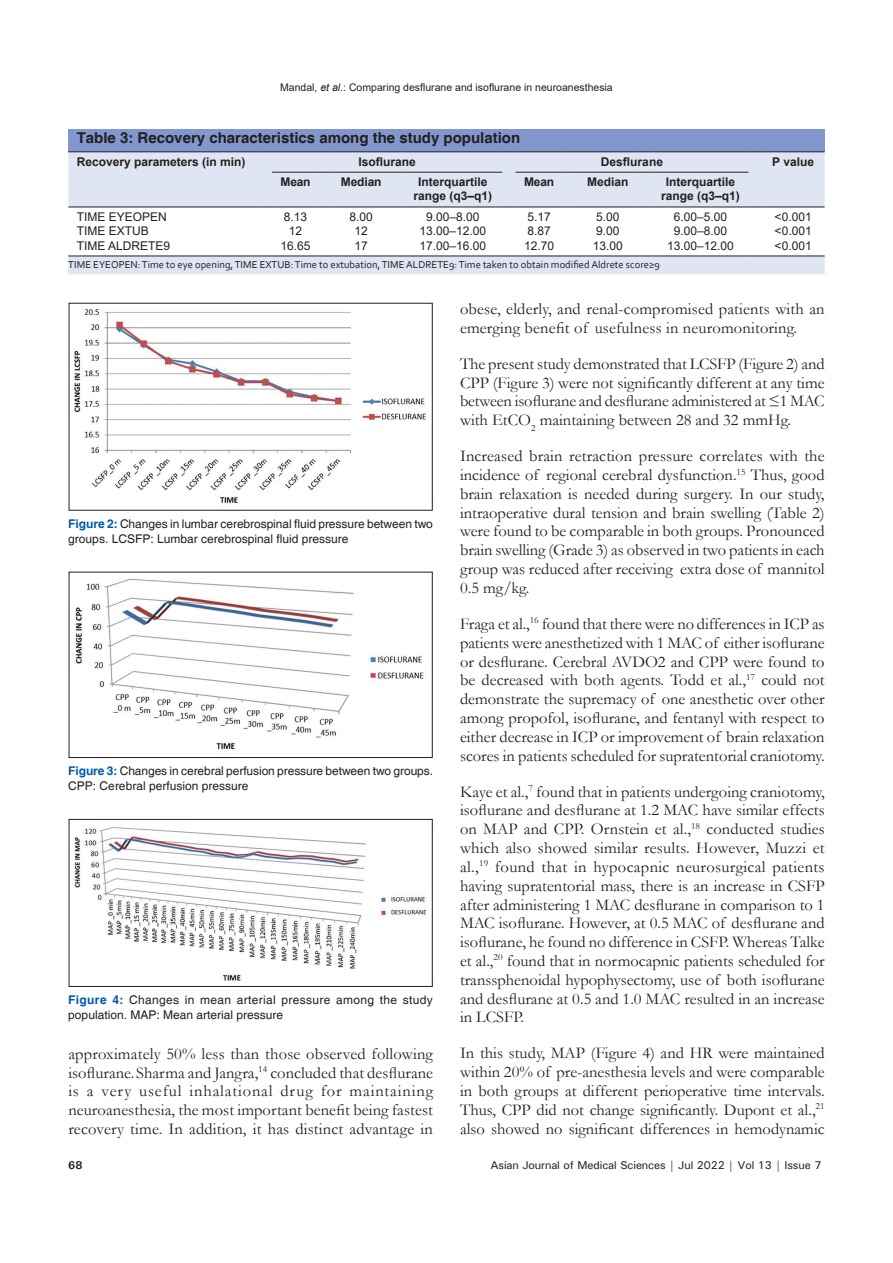
<style>
.page{position:relative;width:893px;height:1263px;background:#fff}
.page>*{position:absolute;margin:0;border:0;box-sizing:border-box;transform-origin:0 0}
.TX{font:16.5px/18.8px "Garamond";color:#231f20;text-align:justify}
.TT{font:700 15px "Helvetica";color:#231f20}
.FGC{font:12px/15px "Helvetica";color:#231f20}
.TCH{font:700 12px/14.4px "Arial";color:#231f20;text-align:center}
.TB{font:12px "Arial";color:#231f20}
.FGC-2{font:12px/15px "Helvetica";letter-spacing:.03em;color:#231f20}
.TBL{font:12px "Arial";color:#231f20}
.t1{font:500 11.25px "Univers";letter-spacing:-.01em;color:#231f20}
.t2{font:700 11.25px "Univers";color:#231f20}
.TFN{font:10.5px "Corbel";color:#231f20}
.t3{font:10.5px "Arial";color:#231f20}
.s1{font-style:italic}
.s2{font-weight:700;color:#015aaa}
</style>
<div class="page">
<div style="left:68px;top:129px;width:757px;height:23px;background:#8197cd"></div>
<svg style="left:68px;top:152px;width:757px;height:122px;fill:#e0e5f3"></svg>
<hr style="left:68px;top:256px;width:191px;height:1px;background:#231f20">
<svg style="left:259px;top:256px;width:13px;height:1px"></svg>
<hr style="left:272px;top:256px;width:47px;height:1px;background:#231f20">
<svg style="left:319px;top:256px;width:13px;height:1px"></svg>
<hr style="left:332px;top:256px;width:58px;height:1px;background:#231f20">
<svg style="left:390px;top:256px;width:13px;height:1px"></svg>
<hr style="left:403px;top:256px;width:99px;height:1px;background:#231f20">
<svg style="left:502px;top:256px;width:14px;height:1px"></svg>
<hr style="left:516px;top:256px;width:47px;height:1px;background:#231f20">
<svg style="left:563px;top:256px;width:13px;height:1px"></svg>
<hr style="left:576px;top:256px;width:63px;height:1px;background:#231f20">
<svg style="left:639px;top:256px;width:14px;height:1px"></svg>
<hr style="left:653px;top:256px;width:95px;height:1px;background:#231f20">
<svg style="left:748px;top:256px;width:14px;height:1px"></svg>
<hr style="left:762px;top:256px;width:63px;height:1px;background:#231f20">
<hr style="left:68px;top:207px;width:191px;height:1px;background:#231f20">
<svg style="left:259px;top:207px;width:13px;height:1px"></svg>
<hr style="left:272px;top:207px;width:47px;height:1px;background:#231f20">
<svg style="left:319px;top:207px;width:13px;height:1px"></svg>
<hr style="left:332px;top:207px;width:58px;height:1px;background:#231f20">
<svg style="left:390px;top:207px;width:13px;height:1px"></svg>
<hr style="left:403px;top:207px;width:99px;height:1px;background:#231f20">
<hr style="left:516px;top:207px;width:47px;height:1px;background:#231f20">
<svg style="left:563px;top:207px;width:13px;height:1px"></svg>
<hr style="left:576px;top:207px;width:63px;height:1px;background:#231f20">
<svg style="left:639px;top:207px;width:14px;height:1px"></svg>
<hr style="left:653px;top:207px;width:95px;height:1px;background:#231f20">
<hr style="left:762px;top:207px;width:63px;height:1px;background:#231f20">
<hr style="left:68px;top:151px;width:191px;height:1px;background:#231f20">
<svg style="left:259px;top:151px;width:13px;height:1px"></svg>
<hr style="left:272px;top:151px;width:47px;height:1px;background:#231f20">
<svg style="left:319px;top:151px;width:13px;height:1px"></svg>
<hr style="left:332px;top:151px;width:58px;height:1px;background:#231f20">
<svg style="left:390px;top:151px;width:13px;height:1px"></svg>
<hr style="left:403px;top:151px;width:99px;height:1px;background:#231f20">
<hr style="left:516px;top:151px;width:47px;height:1px;background:#231f20">
<svg style="left:563px;top:151px;width:13px;height:1px"></svg>
<hr style="left:576px;top:151px;width:63px;height:1px;background:#231f20">
<svg style="left:639px;top:151px;width:14px;height:1px"></svg>
<hr style="left:653px;top:151px;width:95px;height:1px;background:#231f20">
<hr style="left:762px;top:151px;width:63px;height:1px;background:#231f20">
<svg style="left:502px;top:151px;width:14px;height:1px"></svg>
<svg style="left:502px;top:207px;width:14px;height:1px"></svg>
<hr style="left:272px;top:172px;width:47px;height:1px;background:#231f20">
<svg style="left:319px;top:172px;width:13px;height:1px"></svg>
<hr style="left:332px;top:172px;width:58px;height:1px;background:#231f20">
<svg style="left:390px;top:172px;width:13px;height:1px"></svg>
<hr style="left:403px;top:172px;width:99px;height:1px;background:#231f20">
<hr style="left:516px;top:172px;width:47px;height:1px;background:#231f20">
<svg style="left:563px;top:172px;width:13px;height:1px"></svg>
<hr style="left:576px;top:172px;width:63px;height:1px;background:#231f20">
<svg style="left:639px;top:172px;width:14px;height:1px"></svg>
<hr style="left:653px;top:172px;width:95px;height:1px;background:#231f20">
<svg style="left:748px;top:151px;width:14px;height:1px"></svg>
<svg style="left:748px;top:207px;width:14px;height:1px"></svg>
<img style="left:74px;top:309px;width:352px;height:195px">
<div style="left:69px;top:303px;width:363px;height:207px;border:1px solid #231f20"></div>
<img style="left:74px;top:827px;width:353px;height:154px">
<div style="left:69px;top:819px;width:363px;height:168px;border:1px solid #231f20"></div>
<img style="left:75px;top:578px;width:349px;height:172px">
<div style="left:69px;top:572px;width:363px;height:186px;border:1px solid #231f20"></div>
<p class="t3" style="left:280px;top:80px;width:334px">Mandal, <span class="s1">et al</span>.: Comparing desflurane and isoflurane in neuroanesthesia</p>
<p class="TT" style="left:77px;top:129px;width:445px">Table 3: Recovery characteristics among the study population</p>
<p class="TCH" style="left:77px;top:154px;width:170px">Recovery parameters (in min)</p>
<p class="TCH" style="left:358px;top:154px;width:59px">Isoflurane</p>
<p class="TCH" style="left:601px;top:154px;width:64px">Desflurane</p>
<p class="TCH" style="left:772px;top:154px;width:43px">P value</p>
<p class="TCH" style="left:281px;top:175px;width:32px">Mean</p>
<p class="TCH" style="left:341px;top:175px;width:42px">Median</p>
<p class="TCH" style="left:413px;top:175px;width:80px">Interquartile range (q3–q1)</p>
<p class="TCH" style="left:524px;top:175px;width:32px">Mean</p>
<p class="TCH" style="left:587px;top:175px;width:43px">Median</p>
<p class="TCH" style="left:661px;top:175px;width:80px">Interquartile range (q3–q1)</p>
<p class="TB" style="left:77px;top:208px;width:92px">TIME EYEOPEN</p>
<p class="TB" style="left:284px;top:208px;width:25px">8.13</p>
<p class="TB" style="left:349px;top:208px;width:25px">8.00</p>
<p class="TB" style="left:426px;top:208px;width:55px">9.00–8.00</p>
<p class="TB" style="left:527px;top:208px;width:25px">5.17</p>
<p class="TB" style="left:596px;top:208px;width:25px">5.00</p>
<p class="TB" style="left:674px;top:208px;width:55px">6.00–5.00</p>
<p class="TB" style="left:775px;top:208px;width:39px">&lt;0.001</p>
<p class="TB" style="left:77px;top:223px;width:74px">TIME EXTUB</p>
<p class="TB" style="left:289px;top:223px;width:15px">12</p>
<p class="TB" style="left:354px;top:223px;width:15px">12</p>
<p class="TB" style="left:419px;top:223px;width:68px">13.00–12.00</p>
<p class="TB" style="left:527px;top:223px;width:25px">8.87</p>
<p class="TB" style="left:596px;top:223px;width:25px">9.00</p>
<p class="TB" style="left:674px;top:223px;width:55px">9.00–8.00</p>
<p class="TB" style="left:775px;top:223px;width:39px">&lt;0.001</p>
<p class="TBL" style="left:77px;top:237px;width:95px">TIME ALDRETE9</p>
<p class="TBL" style="left:281px;top:237px;width:32px">16.65</p>
<p class="TBL" style="left:354px;top:237px;width:15px">17</p>
<p class="TBL" style="left:419px;top:237px;width:68px">17.00–16.00</p>
<p class="TBL" style="left:524px;top:237px;width:32px">12.70</p>
<p class="TBL" style="left:593px;top:237px;width:32px">13.00</p>
<p class="TBL" style="left:667px;top:237px;width:68px">13.00–12.00</p>
<p class="TBL" style="left:775px;top:237px;width:39px">&lt;0.001</p>
<p class="TFN" style="left:68px;top:258px;width:593px">TIME EYEOPEN: Time to eye opening, TIME EXTUB: Time to extubation, TIME ALDRETE9: Time taken to obtain modified Aldrete score≥9</p>
<p class="FGC" style="left:68px;top:517px;width:366px"><span class="s2">Figure 2:</span> Changes in lumbar cerebrospinal fluid pressure between two groups. LCSFP: Lumbar cerebrospinal fluid pressure</p>
<p class="FGC" style="left:68px;top:764px;width:366px"><span class="s2">Figure 3:</span> Changes in cerebral perfusion pressure between two groups.<br>CPP: Cerebral perfusion pressure</p>
<p class="FGC-2" style="left:68px;top:993px;width:366px"><span class="s2">Figure 4:</span> Changes in mean arterial pressure among the study population. MAP: Mean arterial pressure</p>
<p class="TX" style="left:68px;top:1044px;width:366px">approximately 50% less than those observed following isoflurane.Sharma and Jangra,<sup>14</sup> concluded that desflurane is a very useful inhalational drug for maintaining neuroanesthesia, the most important benefit being fastest recovery time. In addition, it has distinct advantage in</p>
<p class="TX" style="left:460px;top:299px;width:366px">obese, elderly, and renal-compromised patients with an emerging benefit of usefulness in neuromonitoring.</p>
<p class="TX" style="left:460px;top:354px;width:366px">The present study demonstrated that LCSFP (Figure 2) and CPP (Figure 3) were not significantly different at any time between isoflurane and desflurane administered at ≤1 MAC with EtCO<sub>2</sub> maintaining between 28 and 32 mmHg.</p>
<p class="TX" style="left:460px;top:446px;width:366px">Increased brain retraction pressure correlates with the incidence of regional cerebral dysfunction.<sup>15</sup> Thus, good brain relaxation is needed during surgery. In our study, intraoperative dural tension and brain swelling (Table 2) were found to be comparable in both groups. Pronounced brain swelling (Grade 3) as observed in two patients in each group was reduced after receiving extra dose of mannitol 0.5 mg/kg.</p>
<p class="TX" style="left:460px;top:614px;width:366px">Fraga et al.,<sup>16</sup> found that there were no differences in ICP as patients were anesthetized with 1 MAC of either isoflurane or desflurane. Cerebral AVDO2 and CPP were found to be decreased with both agents. Todd et al.,<sup>17</sup> could not demonstrate the supremacy of one anesthetic over other among propofol, isoflurane, and fentanyl with respect to either decrease in ICP or improvement of brain relaxation scores in patients scheduled for supratentorial craniotomy.</p>
<p class="TX" style="left:460px;top:782px;width:366px">Kaye et al.,<sup>7</sup> found that in patients undergoing craniotomy, isoflurane and desflurane at 1.2 MAC have similar effects on MAP and CPP. Ornstein et al.,<sup>18</sup> conducted studies which also showed similar results. However, Muzzi et al.,<sup>19</sup> found that in hypocapnic neurosurgical patients having supratentorial mass, there is an increase in CSFP after administering 1 MAC desflurane in comparison to 1<br>MAC isoflurane. However, at 0.5 MAC of desflurane and isoflurane, he found no difference in CSFP. Whereas Talke et al.,<sup>20</sup> found that in normocapnic patients scheduled for transsphenoidal hypophysectomy, use of both isoflurane and desflurane at 0.5 and 1.0 MAC resulted in an increase in LCSFP.</p>
<p class="TX" style="left:460px;top:1043px;width:366px">In this study, MAP (Figure 4) and HR were maintained within 20% of pre-anesthesia levels and were comparable in both groups at different perioperative time intervals.<br>Thus, CPP did not change significantly. Dupont et al.,<sup>21 </sup>also showed no significant differences in hemodynamic</p>
<p class="t2" style="left:68px;top:1157px;width:16px">68</p>
<p class="t1" style="left:490px;top:1157px;width:333px">Asian Journal of Medical Sciences | Jul 2022 | Vol 13 | Issue 7</p>
</div>
